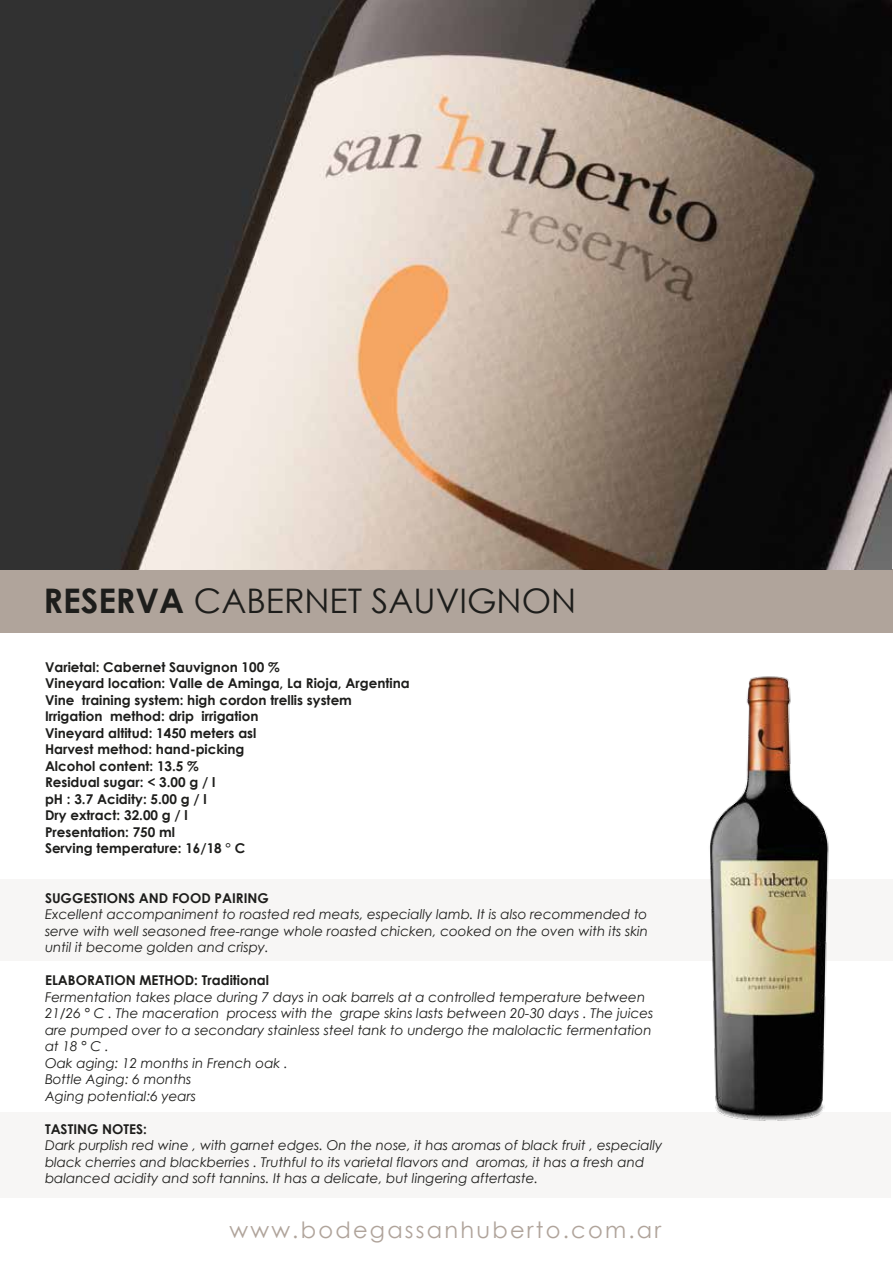
<style>
.page{position:relative;width:893px;height:1263px;background:#fff}
.page>*{position:absolute;margin:0;border:0;box-sizing:border-box;transform-origin:0 0}
.t1{font:33.9px "Century Gothic";color:#1d1d1b}
.t2{font:22.5px "Century Gothic";letter-spacing:.1em;color:#b0a49b}
.t3{font:italic 13.5px/16.5px "Century Gothic";color:#1d1d1b}
.t4{font:700 13.5px/16.5px "Century Gothic";color:#1d1d1b}
.s1{font-weight:700}
</style>
<div class="page">
<div style="left:0;top:570px;width:893px;height:63px;background:#b0a49b"></div>
<div style="left:0;top:879px;width:893px;height:81px;background:#f7f6f5"></div>
<div style="left:0;top:1113px;width:891px;height:85px;background:#f7f6f5"></div>
<img style="left:710px;top:676px;width:119px;height:445px">
<img style="left:0;top:0;width:891px;height:570px">
<h1 class="t1" style="left:44px;top:580px;width:534px"><span class="s1">RESERVA</span> CABERNET SAUVIGNON</h1>
<p class="t4" style="left:45px;top:658px;width:366px">Varietal: Cabernet Sauvignon 100 %<br>Vineyard location: Valle de Aminga, La Rioja, Argentina<br>Vine training system: high cordon trellis system<br>Irrigation method: drip irrigation<br>Vineyard altitud: 1450 meters asl<br>Harvest method: hand-picking<br>Alcohol content: 13.5 %<br>Residual sugar: &lt; 3.00 g / l<br>pH : 3.7 Acidity: 5.00 g / l<br>Dry extract: 32.00 g / l<br>Presentation: 750 ml<br>Serving temperature: 16/18 ° C</p>
<p class="t4" style="left:45px;top:889px;width:225px">SUGGESTIONS AND FOOD PAIRING</p>
<p class="t3" style="left:45px;top:906px;width:605px;text-align:justify">Excellent accompaniment to roasted red meats, especially lamb. It is also recommended to serve with well seasoned free-range whole roasted chicken, cooked on the oven with its skin until it become golden and crispy.</p>
<p class="t4" style="left:45px;top:971px;width:226px">ELABORATION METHOD: Traditional</p>
<p class="t3" style="left:45px;top:988px;width:610px">Fermentation takes place during 7 days in oak barrels at a controlled temperature between 21/26 ° C . The maceration process with the grape skins lasts between 20-30 days . The juices are pumped over to a secondary stainless steel tank to undergo the malolactic fermentation at 18 ° C .<br>Oak aging: 12 months in French oak .<br>Bottle Aging: 6 months<br>Aging potential:6 years</p>
<p class="t4" style="left:45px;top:1120px;width:104px">TASTING NOTES:</p>
<p class="t3" style="left:45px;top:1137px;width:619px">Dark purplish red wine , with garnet edges. On the nose, it has aromas of black fruit , especially black cherries and blackberries . Truthful to its varietal flavors and aromas, it has a fresh and balanced acidity and soft tannins. It has a delicate, but lingering aftertaste.</p>
<h2 class="t2" style="left:229px;top:1216px;width:433px">www.bodegassanhuberto.com.ar</h2>
</div>
